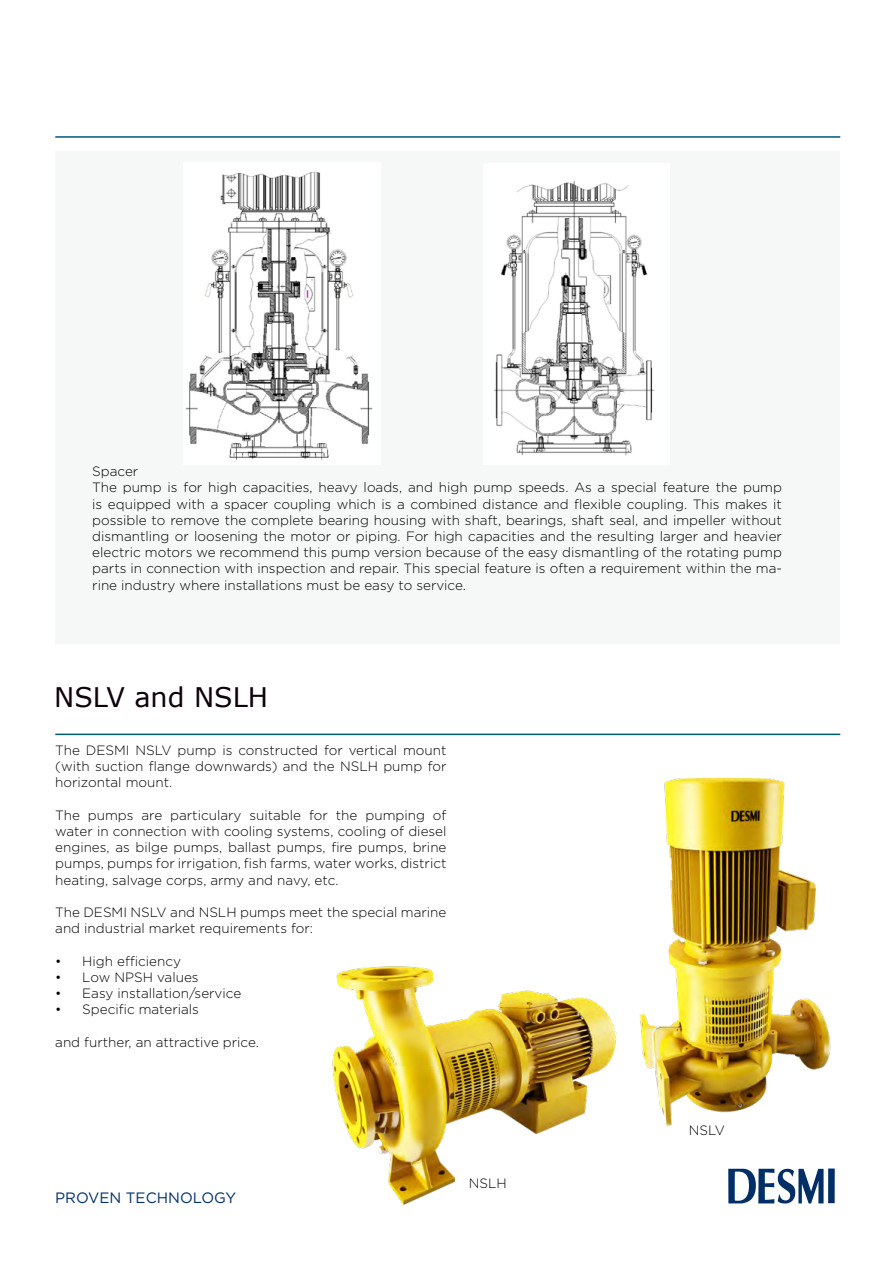
<style>
.page{position:relative;width:893px;height:1263px;background:#fff}
.page>*{position:absolute;margin:0;border:0;box-sizing:border-box;transform-origin:0 0}
.t1{font:27px "Verdana";color:#0e030b}
.t2{font:15px "Gotham";color:#002f67}
.t3{font:300 13.5px/16.2px "Gotham";color:#000}
</style>
<div class="page">
<div style="left:55px;top:151px;width:785px;height:492px;background:#f6f7f7"></div>
<div style="left:828px;top:1168px;width:7px;height:35px;background:#002f67"></div>
<svg style="left:728px;top:1169px;width:95px;height:34px"></svg>
<hr style="left:55px;top:136px;width:785px;height:2px;background:#005879">
<img style="left:185px;top:172px;width:188px;height:288px">
<img style="left:494px;top:181px;width:160px;height:275px">
<img style="left:644px;top:777px;width:187px;height:350px">
<hr style="left:55px;top:734px;width:785px;height:1px;background:#005879">
<img style="left:332px;top:966px;width:312px;height:239px">
<p class="t3" style="left:92px;top:463px;width:691px">Spacer<br>The pump is for high capacities, heavy loads, and high pump speeds. As a special feature the pump is equipped with a spacer coupling which is a combined distance and flexible coupling. This makes it possible to remove the complete bearing housing with shaft, bearings, shaft seal, and impeller without dismantling or loosening the motor or piping. For high capacities and the resulting larger and heavier electric motors we recommend this pump version because of the easy dismantling of the rotating pump parts in connection with inspection and repair. This special feature is often a requirement within the ma&shy;rine industry where installations must be easy to service.</p>
<h1 class="t1" style="left:54px;top:679px;width:215px">NSLV and NSLH</h1>
<p class="t3" style="left:55px;top:742px;width:393px;text-align:justify">The DESMI NSLV pump is constructed for vertical mount (with suction flange downwards) and the NSLH pump for horizontal mount.</p>
<p class="t3" style="left:55px;top:806px;width:393px;text-align:justify">The pumps are particulary suitable for the pumping of water in connection with cooling systems, cooling of diesel engines, as bilge pumps, ballast pumps, fire pumps, brine pumps, pumps for irrigation, fish farms, water works, district heating, salvage corps, army and navy, etc.</p>
<p class="t3" style="left:55px;top:904px;width:393px">The DESMI NSLV and NSLH pumps meet the special marine and industrial market requirements for:</p>
<p class="t3" style="left:55px;top:952px;width:127px">• High efficiency</p>
<p class="t3" style="left:55px;top:968px;width:145px">• Low NPSH values</p>
<p class="t3" style="left:55px;top:985px;width:187px">• Easy installation/service</p>
<p class="t3" style="left:55px;top:1001px;width:145px">• Specific materials</p>
<p class="t3" style="left:55px;top:1033px;width:205px">and further, an attractive price.</p>
<p class="t2" style="left:55px;top:1188px;width:182px">PROVEN TECHNOLOGY</p>
<p class="t3" style="left:469px;top:1175px;width:39px">NSLH</p>
<p class="t3" style="left:689px;top:1122px;width:38px">NSLV</p>
</div>
